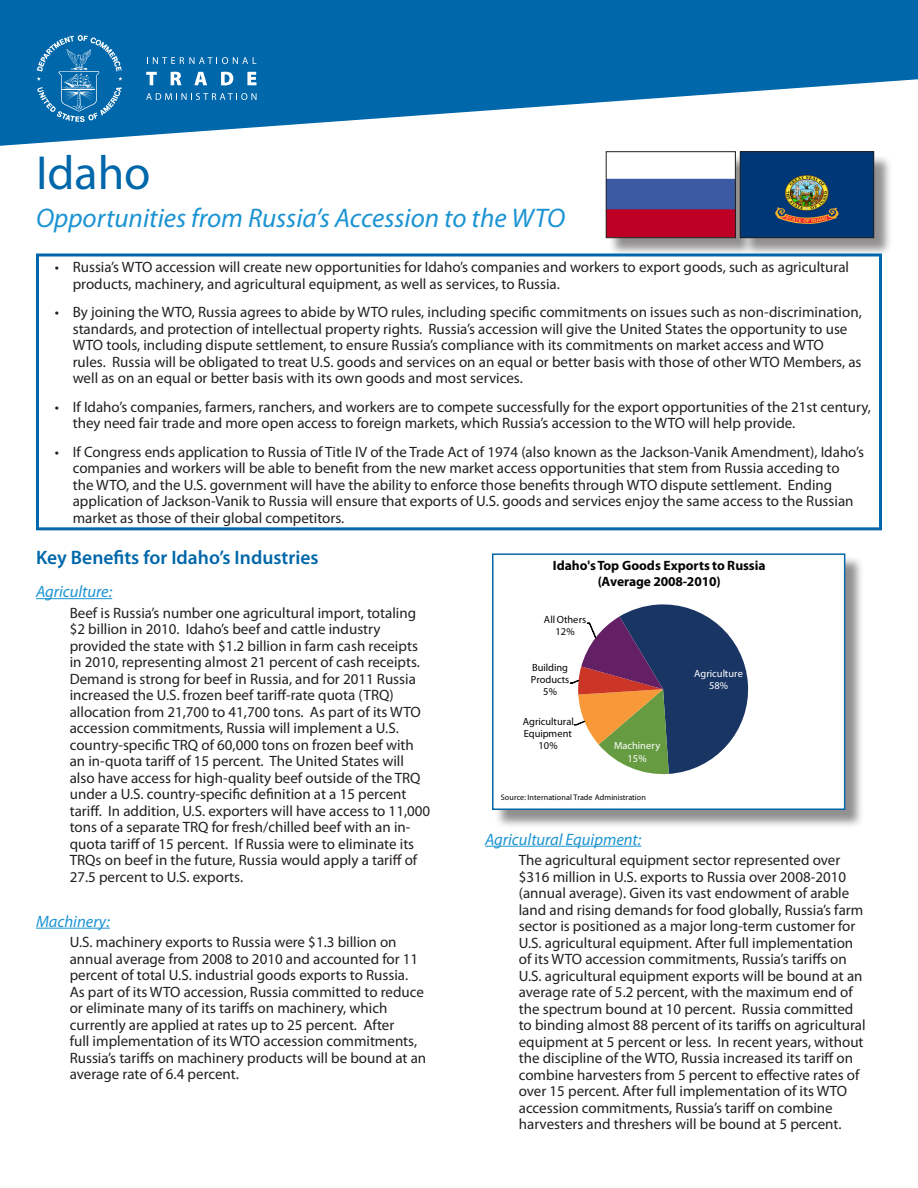
<style>
.page{position:relative;width:918px;height:1188px;background:#fff}
.page>*{position:absolute;margin:0;border:0;box-sizing:border-box;transform-origin:0 0}
.State_Name{font:48px "Myriad Pro";color:#0067aa}
.t1{font:italic 27px "Myriad Pro";color:#1c94d2}
.Heading_2{font:600 19.5px "Myriad Pro";color:#0067aa}
.Heading_3{font:italic 16.5px "Myriad Pro";color:#1c94d2}
.Heading_4{font:15px/16.5px "Myriad Pro";color:#231f20}
.t2{font:700 13.5px/16.6px "Myriad Pro";letter-spacing:-.005em;color:#050504;text-align:center}
.t3{font:10.5px/12.3px "Myriad Pro";color:#050504;text-align:center}
.t4{font:10.5px/12.3px "Myriad Pro";letter-spacing:.005em;color:#fff;text-align:center}
.t5{font:8.1px "Myriad Pro";letter-spacing:.005em;color:#050504}
</style>
<div class="page">
<svg style="left:0;top:0;width:918px;height:146px"></svg>
<svg style="left:37px;top:35px;width:85px;height:87px;background:#237bb5"></svg>
<svg style="left:147px;top:57px;width:109px;height:7px"></svg>
<svg style="left:146px;top:72px;width:11px;height:13px"></svg>
<svg style="left:171px;top:72px;width:10px;height:13px"></svg>
<svg style="left:194px;top:72px;width:13px;height:13px"></svg>
<svg style="left:221px;top:72px;width:12px;height:13px"></svg>
<svg style="left:247px;top:72px;width:9px;height:13px"></svg>
<svg style="left:146px;top:93px;width:110px;height:7px"></svg>
<div style="left:494px;top:556px;width:370px;height:272px;background:#231f20;opacity:.5"></div>
<div style="left:493px;top:554px;width:352px;height:255px;background:#fff"></div>
<svg style="left:570px;top:604px;width:179px;height:171px"></svg>
<div style="left:492px;top:553px;width:353px;height:257px;border:2px solid #0067aa"></div>
<div style="left:608px;top:154px;width:146px;height:102px;background:#231f20;opacity:.5"></div>
<img style="left:608px;top:154px;width:126px;height:82px">
<div style="left:606px;top:152px;width:130px;height:86px;border:1px solid #231f20"></div>
<div style="left:742px;top:154px;width:150px;height:102px;background:#231f20;opacity:.5"></div>
<img style="left:742px;top:154px;width:130px;height:82px">
<div style="left:740px;top:152px;width:134px;height:86px;border:1px solid #231f20"></div>
<div style="left:36px;top:254px;width:846px;height:276px;border:3px solid #0067aa"></div>
<hr style="left:36px;top:598px;width:76px;height:1px;background:#1c94d2">
<hr style="left:36px;top:928px;width:74px;height:1px;background:#1c94d2">
<hr style="left:485px;top:846px;width:156px;height:1px;background:#1c94d2">
<p class="State_Name" style="left:36px;top:143px;width:116px">Idaho</p>
<p class="t1" style="left:36px;top:202px;width:531px">Opportunities from Russia’s Accession to the WTO</p>
<p class="Heading_4" style="left:73px;top:259px;width:778px;text-indent:-18px">• Russia’s WTO accession will create new opportunities for Idaho’s companies and workers to export goods, such as agricultural products, machinery, and agricultural equipment, as well as services, to Russia.</p>
<p class="Heading_4" style="left:73px;top:304px;width:791px;text-indent:-18px">• By joining the WTO, Russia agrees to abide by WTO rules, including specific commitments on issues such as non-discrimination, standards, and protection of intellectual property rights. Russia’s accession will give the United States the opportunity to use WTO tools, including dispute settlement, to ensure Russia’s compliance with its commitments on market access and WTO<br>rules. Russia will be obligated to treat U.S. goods and services on an equal or better basis with those of other WTO Members, as well as on an equal or better basis with its own goods and most services.</p>
<p class="Heading_4" style="left:73px;top:398px;width:800px;text-indent:-18px">• If Idaho’s companies, farmers, ranchers, and workers are to compete successfully for the export opportunities of the 21st century, they need fair trade and more open access to foreign markets, which Russia’s accession to the WTO will help provide.</p>
<p class="Heading_4" style="left:73px;top:443px;width:793px;text-indent:-18px">• If Congress ends application to Russia of Title IV of the Trade Act of 1974 (also known as the Jackson-Vanik Amendment), Idaho’s companies and workers will be able to benefit from the new market access opportunities that stem from Russia acceding to the WTO, and the U.S. government will have the ability to enforce those benefits through WTO dispute settlement. Ending application of Jackson-Vanik to Russia will ensure that exports of U.S. goods and services enjoy the same access to the Russian market as those of their global competitors.</p>
<p class="Heading_2" style="left:36px;top:545px;width:284px">Key Benefits for Idaho’s Industries</p>
<p class="Heading_3" style="left:36px;top:581px;width:78px">Agriculture:</p>
<p class="Heading_4" style="left:70px;top:604px;width:362px">Beef is Russia’s number one agricultural import, totaling $2 billion in 2010. Idaho’s beef and cattle industry provided the state with $1.2 billion in farm cash receipts in 2010, representing almost 21 percent of cash receipts.<br>Demand is strong for beef in Russia, and for 2011 Russia increased the U.S. frozen beef tariff-rate quota (TRQ) allocation from 21,700 to 41,700 tons. As part of its WTO accession commitments, Russia will implement a U.S. country-specific TRQ of 60,000 tons on frozen beef with an in-quota tariff of 15 percent. The United States will also have access for high-quality beef outside of the TRQ under a U.S. country-specific definition at a 15 percent tariff. In addition, U.S. exporters will have access to 11,000 tons of a separate TRQ for fresh/chilled beef with an in&shy;quota tariff of 15 percent. If Russia were to eliminate its TRQs on beef in the future, Russia would apply a tariff of 27.5 percent to U.S. exports.</p>
<p class="Heading_3" style="left:36px;top:911px;width:75px">Machinery:</p>
<p class="Heading_4" style="left:70px;top:934px;width:358px">U.S. machinery exports to Russia were $1.3 billion on annual average from 2008 to 2010 and accounted for 11 percent of total U.S. industrial goods exports to Russia.<br>As part of its WTO accession, Russia committed to reduce or eliminate many of its tariffs on machinery, which currently are applied at rates up to 25 percent. After<br>full implementation of its WTO accession commitments, Russia’s tariffs on machinery products will be bound at an average rate of 6.4 percent.</p>
<p class="t2" style="left:553px;top:556px;width:214px">Idaho'sTop Goods Exports to Russia (Average 2008-2010)</p>
<p class="t3" style="left:544px;top:613px;width:44px">AllOthers<br>12%</p>
<p class="t3" style="left:531px;top:661px;width:40px">Building<br>Products<br>5%</p>
<p class="t3" style="left:523px;top:715px;width:53px">Agricultural<br>Equipment<br>10%</p>
<p class="t4" style="left:614px;top:740px;width:48px">Machinery<br>15%</p>
<p class="t5" style="left:501px;top:793px;width:147px">Source: International Trade Administration</p>
<p class="t4" style="left:694px;top:667px;width:50px">Agriculture<br>58%</p>
<p class="Heading_3" style="left:485px;top:829px;width:158px">Agricultural Equipment:</p>
<p class="Heading_4" style="left:519px;top:852px;width:348px">The agricultural equipment sector represented over $316 million in U.S. exports to Russia over 2008-2010 (annual average). Given its vast endowment of arable land and rising demands for food globally, Russia’s farm sector is positioned as a major long-term customer for U.S. agricultural equipment. After full implementation of its WTO accession commitments, Russia’s tariffs on U.S. agricultural equipment exports will be bound at an average rate of 5.2 percent, with the maximum end of the spectrum bound at 10 percent. Russia committed to binding almost 88 percent of its tariffs on agricultural equipment at 5 percent or less. In recent years, without the discipline of the WTO, Russia increased its tariff on combine harvesters from 5 percent to effective rates of over 15 percent. After full implementation of its WTO accession commitments, Russia’s tariff on combine harvesters and threshers will be bound at 5 percent.</p>
</div>
